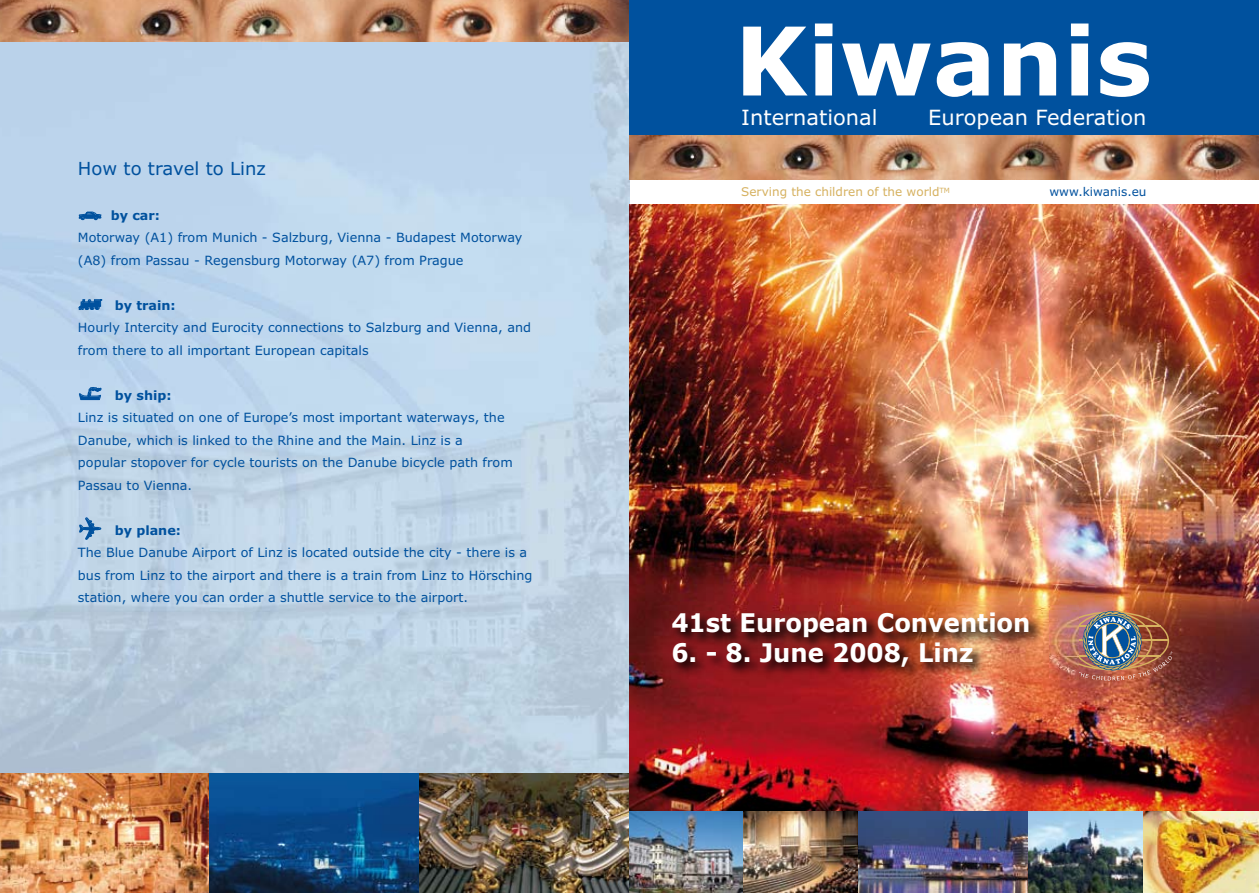
<style>
.page{position:relative;width:1259px;height:893px;background:#fff}
.page>*{position:absolute;margin:0;border:0;box-sizing:border-box;transform-origin:0 0}
.t1{font:700 94.65px "Verdana";color:#fff}
.t2{font:700 25.5px "Verdana";color:#fff;scale:.95 1}
.t3{font:21px "Verdana";color:#fff}
.t4{font:18px "Verdana";color:#00519e}
.t5{font:12.75px/22.5px "Verdana";color:#00519e}
.t6{font:12px "Verdana";color:#d6b15f}
.t7{font:12px "Verdana";color:#00519e}
.s1{font-family:"Transport";font-size:24px}
.s2{font-weight:700}
</style>
<div class="page">
<img style="left:0;top:0;width:629px;height:773px">
<svg style="left:79px;top:211px;width:23px;height:9px"></svg>
<svg style="left:77px;top:299px;width:25px;height:11px"></svg>
<svg style="left:79px;top:387px;width:23px;height:18px"></svg>
<svg style="left:79px;top:517px;width:23px;height:23px"></svg>
<img style="left:0;top:773px;width:629px;height:120px">
<img style="left:629px;top:205px;width:630px;height:688px">
<div style="left:629px;top:0;width:630px;height:137px;background:#00519e"></div>
<img style="left:1095px;top:611px;width:77px;height:69px">
<img style="left:629px;top:136px;width:630px;height:43px">
<img style="left:661px;top:605px;width:417px;height:6px">
<img style="left:670px;top:610px;width:425px;height:106px">
<h3 class="t4" style="left:78px;top:156px;width:189px">How to travel to Linz</h3>
<p class="t5" style="left:78px;top:203px;width:446px"><span class="s1">Y</span> <span class="s2">by car:<br></span>Motorway (A1) from Munich - Salzburg, Vienna - Budapest Motorway (A8) from Passau - Regensburg Motorway (A7) from Prague</p>
<p class="t5" style="left:78px;top:293px;width:454px"><span class="s1">j</span> <span class="s2">by train:<br></span>Hourly Intercity and Eurocity connections to Salzburg and Vienna, and from there to all important European capitals</p>
<p class="t5" style="left:78px;top:383px;width:436px"><span class="s1">K</span> <span class="s2">by ship:<br></span>Linz is situated on one of Europe’s most important waterways, the Danube, which is linked to the Rhine and the Main. Linz is a popular stopover for cycle tourists on the Danube bicycle path from Passau to Vienna.</p>
<p class="t5" style="left:78px;top:518px;width:456px"><span class="s1">v</span> <span class="s2">by plane:<br></span>The Blue Danube Airport of Linz is located outside the city - there is a bus from Linz to the airport and there is a train from Linz to Hörsching station, where you can order a shuttle service to the airport.</p>
<h1 class="t1" style="left:734px;top:1px;width:419px">Kiwanis</h1>
<h3 class="t3" style="left:741px;top:104px;width:138px">International</h3>
<h3 class="t3" style="left:928px;top:104px;width:220px">European Federation</h3>
<p class="t6" style="left:741px;top:184px;width:210px">Serving the children of the world<sup>TM</sup></p>
<p class="t7" style="left:1049px;top:184px;width:98px">www.kiwanis.eu</p>
<h2 class="t2" style="left:671px;top:606px;width:379px">41st European Convention</h2>
<h2 class="t2" style="left:671px;top:636px;width:319px">6. - 8. June 2008, Linz</h2>
</div>
